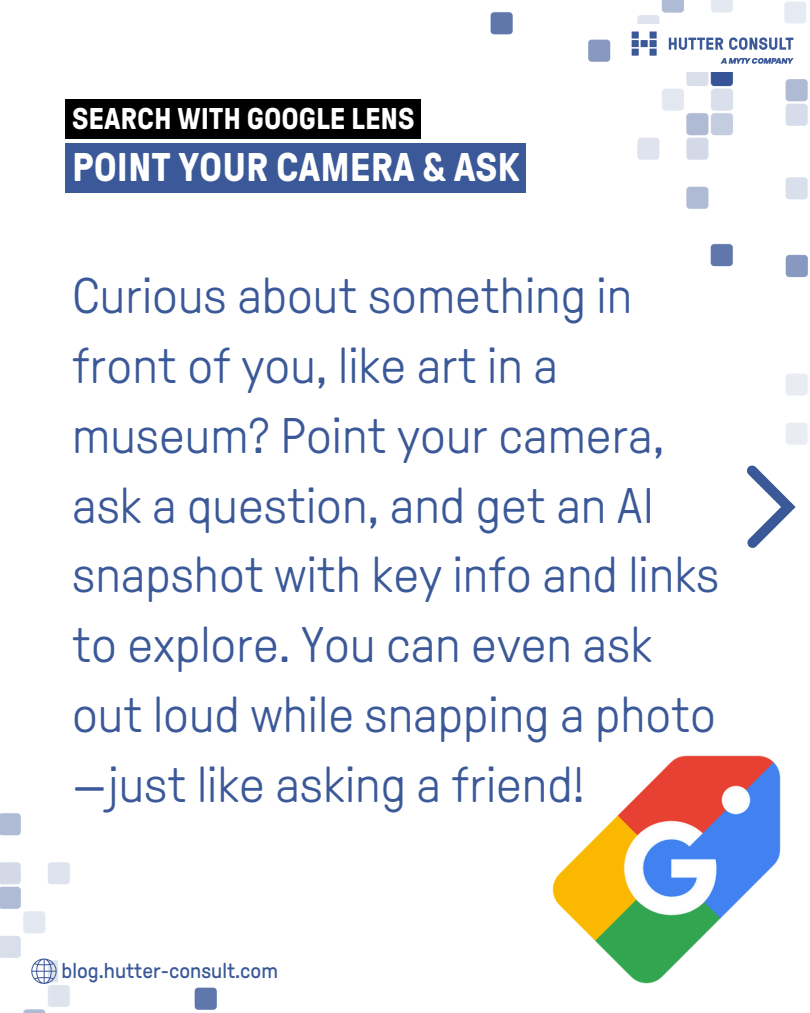
<style>
.page{position:relative;width:810px;height:1013px;background:#fff}
.page>*{position:absolute;margin:0;border:0;box-sizing:border-box;transform-origin:0 0}
.t1{font:300 50px/69.8px "GT Pressura";color:#3b5998}
.t2{font:700 40px "GT Pressura";color:#fff}
.t3{font:700 30px "GT Pressura";color:#fff}
.t4{font:21.3px "GT Pressura";color:#3b5998}
</style>
<div class="page">
<img style="left:0;top:813px;width:217px;height:199px">
<img style="left:490px;top:0;width:318px;height:445px">
<svg style="left:747px;top:465px;width:49px;height:82px"></svg>
<div style="left:632px;top:24px;width:178px;height:48px;background:#fff"></div>
<svg style="left:632px;top:32px;width:25px;height:24px"></svg>
<div style="left:650px;top:32px;width:7px;height:7px;background:#3b5998"></div>
<svg style="left:669px;top:38px;width:54px;height:12px"></svg>
<svg style="left:729px;top:37px;width:64px;height:13px"></svg>
<svg style="left:721px;top:58px;width:73px;height:6px"></svg>
<svg style="left:31px;top:958px;width:26px;height:25px"></svg>
<div style="left:58px;top:957px;width:223px;height:27px;background:#fff"></div>
<div style="left:65px;top:99px;width:356px;height:40px;background:#000"></div>
<div style="left:66px;top:143px;width:460px;height:50px;background:#3b5998"></div>
<img style="left:552px;top:755px;width:229px;height:229px">
<h3 class="t3" style="left:72px;top:102px;width:344px">SEARCH WITH GOOGLE LENS</h3>
<h2 class="t2" style="left:72px;top:146px;width:449px">POINT YOUR CAMERA &amp; ASK</h2>
<p class="t1" style="left:72px;top:262px;width:649px">Curious about something in front of you, like art in a museum? Point your camera, ask a question, and get an AI snapshot with key info and links to explore. You can even ask out loud while snapping a photo —just like asking a friend!</p>
<p class="t4" style="left:62px;top:958px;width:218px">blog.hutter-consult.com</p>
</div>
